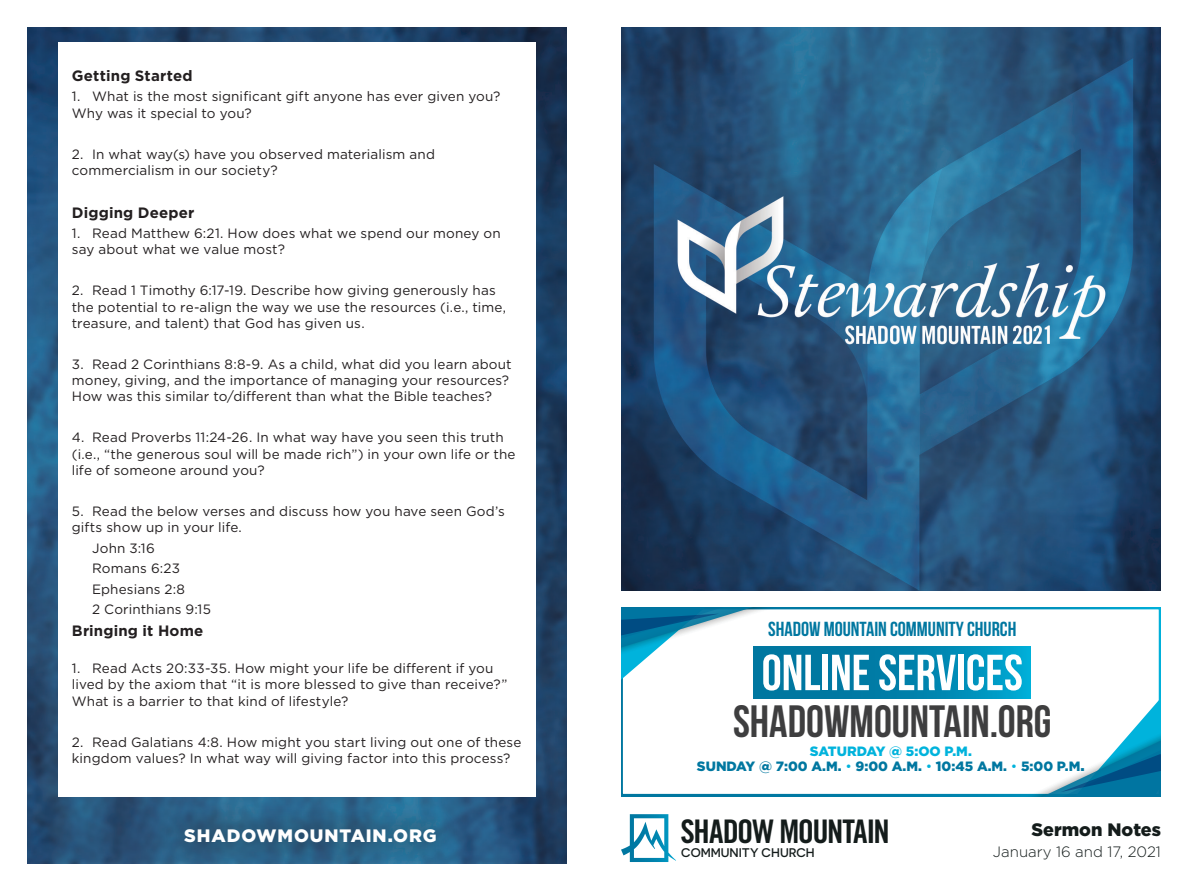
<style>
.page{position:relative;width:1188px;height:891px;background:#fff}
.page>*{position:absolute;margin:0;border:0;box-sizing:border-box;transform-origin:0 0}
.t1{font:700 45.3px "Bebas Neue";color:#3e3e3f}
.t2{font:32.55px "Trade Gothic LT Std Bd Cn 20";letter-spacing:-.04em;color:#141c1b}
.t3{font:700 20.4px "Bebas Neue";color:#0077a0}
.t4{font:900 18px "Gotham";letter-spacing:.05em;color:#fff}
.t5{font:900 18px "Gotham";color:#141c1b}
.t6{font:700 15px "Gotham";letter-spacing:.01em;color:#231f20}
.t7{font:300 15px "Gotham";color:#141c1b}
.t8{font:13.5px/16.2px "Gotham";letter-spacing:.01em;color:#231f20}
.t9{font:900 13.5px/15px "Gotham";color:#0077a0;text-align:center}
.t10{font:500 12.45px "Novecentosanswide";color:#141c1b}
.s1{color:#00b3dc}
.s2{font-weight:400;color:#00b3dc}
.s3{font-size:15px}
</style>
<div class="page">
<img style="left:27px;top:27px;width:540px;height:837px">
<div style="left:164px;top:807px;width:294px;height:57px;background:#231f20;opacity:.84"></div>
<div style="left:58px;top:42px;width:478px;height:754px;background:#fff"></div>
<svg style="left:621px;top:814px;width:55px;height:48px"></svg>
<img style="left:621px;top:27px;width:540px;height:563px">
<svg style="left:621px;top:607px;width:540px;height:189px"></svg>
<svg style="left:980px;top:698px;width:181px;height:98px"></svg>
<svg style="left:754px;top:646px;width:277px;height:53px;background:#0188b2"></svg>
<svg style="left:621px;top:608px;width:199px;height:83px"></svg>
<div style="left:822px;top:655px;width:6px;height:35px;background:#fff"></div>
<svg style="left:832px;top:655px;width:37px;height:35px"></svg>
<svg style="left:879px;top:654px;width:77px;height:37px"></svg>
<div style="left:958px;top:655px;width:6px;height:35px;background:#fff"></div>
<svg style="left:967px;top:654px;width:55px;height:37px"></svg>
<p class="t6" style="left:72px;top:66px;width:122px">Getting Started</p>
<p class="t8" style="left:72px;top:88px;width:430px">1. What is the most significant gift anyone has ever given you?<br>Why was it special to you?</p>
<p class="t8" style="left:72px;top:146px;width:365px">2. In what way(s) have you observed materialism and commercialism in our society?</p>
<p class="t6" style="left:72px;top:202px;width:124px">Digging Deeper</p>
<p class="t8" style="left:72px;top:225px;width:430px">1. Read Matthew 6:21. How does what we spend our money on say about what we value most?</p>
<p class="t8" style="left:72px;top:282px;width:436px">2. Read 1 Timothy 6:17-19. Describe how giving generously has the potential to re-align the way we use the resources (i.e., time, treasure, and talent) that God has given us.</p>
<p class="t8" style="left:72px;top:356px;width:441px">3. Read 2 Corinthians 8:8-9. As a child, what did you learn about money, giving, and the importance of managing your resources?<br>How was this similar to/different than what the Bible teaches?</p>
<p class="t8" style="left:72px;top:429px;width:445px">4. Read Proverbs 11:24-26. In what way have you seen this truth (i.e., “the generous soul will be made rich”) in your own life or the life of someone around you?</p>
<p class="t8" style="left:72px;top:503px;width:435px">5. Read the below verses and discuss how you have seen God’s gifts show up in your life.</p>
<p class="t8" style="left:92px;top:537px;width:120px;line-height:20.5px">John 3:16<br>Romans 6:23<br>Ephesians 2:8<br>2 Corinthians 9:15</p>
<p class="t6" style="left:72px;top:621px;width:133px">Bringing it Home</p>
<p class="t8" style="left:72px;top:660px;width:437px">1. Read Acts 20:33-35. How might your life be different if you lived by the axiom that “it is more blessed to give than receive?”<br>What is a barrier to that kind of lifestyle?</p>
<p class="t8" style="left:72px;top:733px;width:451px">2. Read Galatians 4:8. How might you start living out one of these kingdom values? In what way will giving factor into this process?</p>
<h3 class="t4" style="left:184px;top:823px;width:254px">SHADOWMOUNTAIN.ORG</h3>
<h3 class="t3" style="left:768px;top:617px;width:250px">SHADOW MOUNTAIN COMMUNITY CHURCH</h3>
<h1 class="t1" style="left:733px;top:697px;width:320px">SHADOWMOUNTAIN.ORG</h1>
<p class="t9" style="left:697px;top:744px;width:389px"><span class="s1">SATURDAY @ 5:OO P.M.<br></span>SUNDAY @ 7:00 A.M. <span class="s2">•</span> 9:00 A.M. <span class="s2">•</span> 10:45 A.M. <span class="s2">•</span> 5:00 P.M<span class="s3">.</span></p>
<h2 class="t2" style="left:680px;top:812px;width:211px">SHADOW MOUNTAIN</h2>
<p class="t10" style="left:681px;top:845px;width:135px">COMMUNITY CHURCH</p>
<h3 class="t5" style="left:1032px;top:817px;width:131px">Sermon Notes</h3>
<p class="t7" style="left:993px;top:842px;width:170px">January 16 and 17, 2021</p>
</div>
